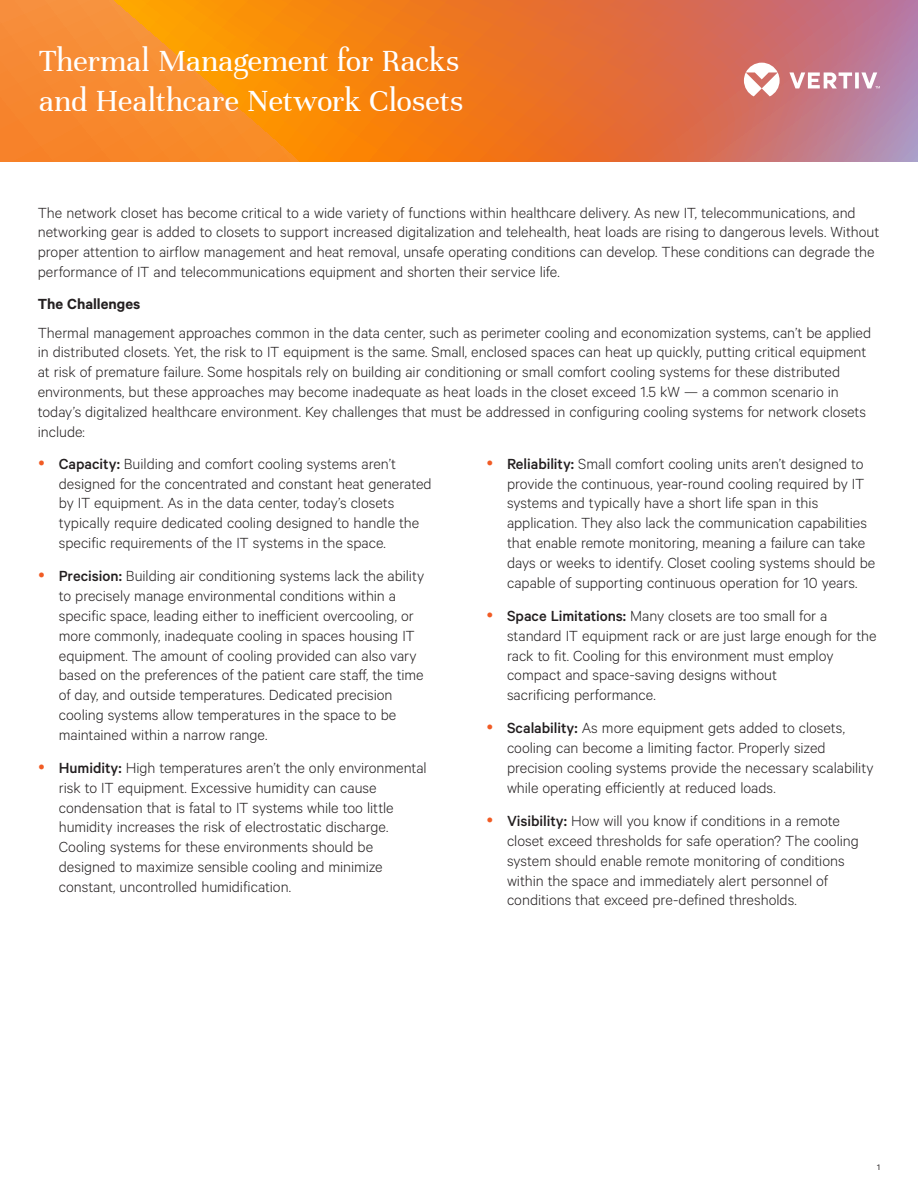
<style>
.page{position:relative;width:918px;height:1188px;background:#fff}
.page>*{position:absolute;margin:0;border:0;box-sizing:border-box;transform-origin:0 0}
.Vertiv_Header_Title{font:33px/39.6px "Unna";letter-spacing:-.01em;color:#fff}
.Vertiv_Body_Text{font:300 16.5px/19.8px "Calibre";color:#231f20}
.Vertiv_Subhead{font:600 16.5px "Calibre";color:#231f20}
.t1{font:9px "Calibre";color:#231f20}
.s1{font-weight:500}
</style>
<div class="page">
<svg style="left:0;top:0;width:918px;height:162px;background:#e87e36"></svg>
<svg style="left:744px;top:63px;width:136px;height:33px"></svg>
<p class="Vertiv_Header_Title" style="left:39px;top:41px;width:426px">Thermal Management for Racks and Healthcare Network Closets</p>
<p class="Vertiv_Body_Text" style="left:38px;top:202px;width:843px">The network closet has become critical to a wide variety of functions within healthcare delivery. As new IT, telecommunications, and networking gear is added to closets to support increased digitalization and telehealth, heat loads are rising to dangerous levels. Without proper attention to airflow management and heat removal, unsafe operating conditions can develop. These conditions can degrade the performance of IT and telecommunications equipment and shorten their service life.</p>
<p class="Vertiv_Subhead" style="left:38px;top:294px;width:104px">The Challenges</p>
<p class="Vertiv_Body_Text" style="left:38px;top:322px;width:835px">Thermal management approaches common in the data center, such as perimeter cooling and economization systems, can’t be applied in distributed closets. Yet, the risk to IT equipment is the same. Small, enclosed spaces can heat up quickly, putting critical equipment at risk of premature failure. Some hospitals rely on building air conditioning or small comfort cooling systems for these distributed environments, but these approaches may become inadequate as heat loads in the closet exceed 1.5 kW — a common scenario in today’s digitalized healthcare environment. Key challenges that must be addressed in configuring cooling systems for network closets include:</p>
<p class="Vertiv_Body_Text" style="left:59px;top:453px;width:374px"><span class="s1">Capacity:</span> Building and comfort cooling systems aren’t designed for the concentrated and constant heat generated by IT equipment. As in the data center, today’s closets typically require dedicated cooling designed to handle the specific requirements of the IT systems in the space.</p>
<p class="Vertiv_Body_Text" style="left:59px;top:566px;width:367px"><span class="s1">Precision:</span> Building air conditioning systems lack the ability to precisely manage environmental conditions within a specific space, leading either to inefficient overcooling, or more commonly, inadequate cooling in spaces housing IT equipment. The amount of cooling provided can also vary based on the preferences of the patient care staff, the time of day, and outside temperatures. Dedicated precision cooling systems allow temperatures in the space to be maintained within a narrow range.</p>
<p class="Vertiv_Body_Text" style="left:59px;top:757px;width:370px"><span class="s1">Humidity:</span> High temperatures aren’t the only environmental risk to IT equipment. Excessive humidity can cause condensation that is fatal to IT systems while too little humidity increases the risk of electrostatic discharge.<br>Cooling systems for these environments should be designed to maximize sensible cooling and minimize constant, uncontrolled humidification.</p>
<p class="Vertiv_Body_Text" style="left:507px;top:453px;width:370px"><span class="s1">Reliability:</span> Small comfort cooling units aren’t designed to provide the continuous, year-round cooling required by IT systems and typically have a short life span in this application. They also lack the communication capabilities that enable remote monitoring, meaning a failure can take days or weeks to identify. Closet cooling systems should be capable of supporting continuous operation for 10 years.</p>
<p class="Vertiv_Body_Text" style="left:507px;top:605px;width:371px"><span class="s1">Space Limitations:</span> Many closets are too small for a standard IT equipment rack or are just large enough for the rack to fit. Cooling for this environment must employ compact and space-saving designs without<br>sacrificing performance.</p>
<p class="Vertiv_Body_Text" style="left:507px;top:718px;width:368px"><span class="s1">Scalability:</span> As more equipment gets added to closets, cooling can become a limiting factor. Properly sized precision cooling systems provide the necessary scalability while operating efficiently at reduced loads.</p>
<p class="Vertiv_Body_Text" style="left:507px;top:810px;width:353px"><span class="s1">Visibility:</span> How will you know if conditions in a remote closet exceed thresholds for safe operation? The cooling system should enable remote monitoring of conditions within the space and immediately alert personnel of conditions that exceed pre-defined thresholds.</p>
<p class="t1" style="left:877px;top:1162px;width:4px">1</p>
</div>
